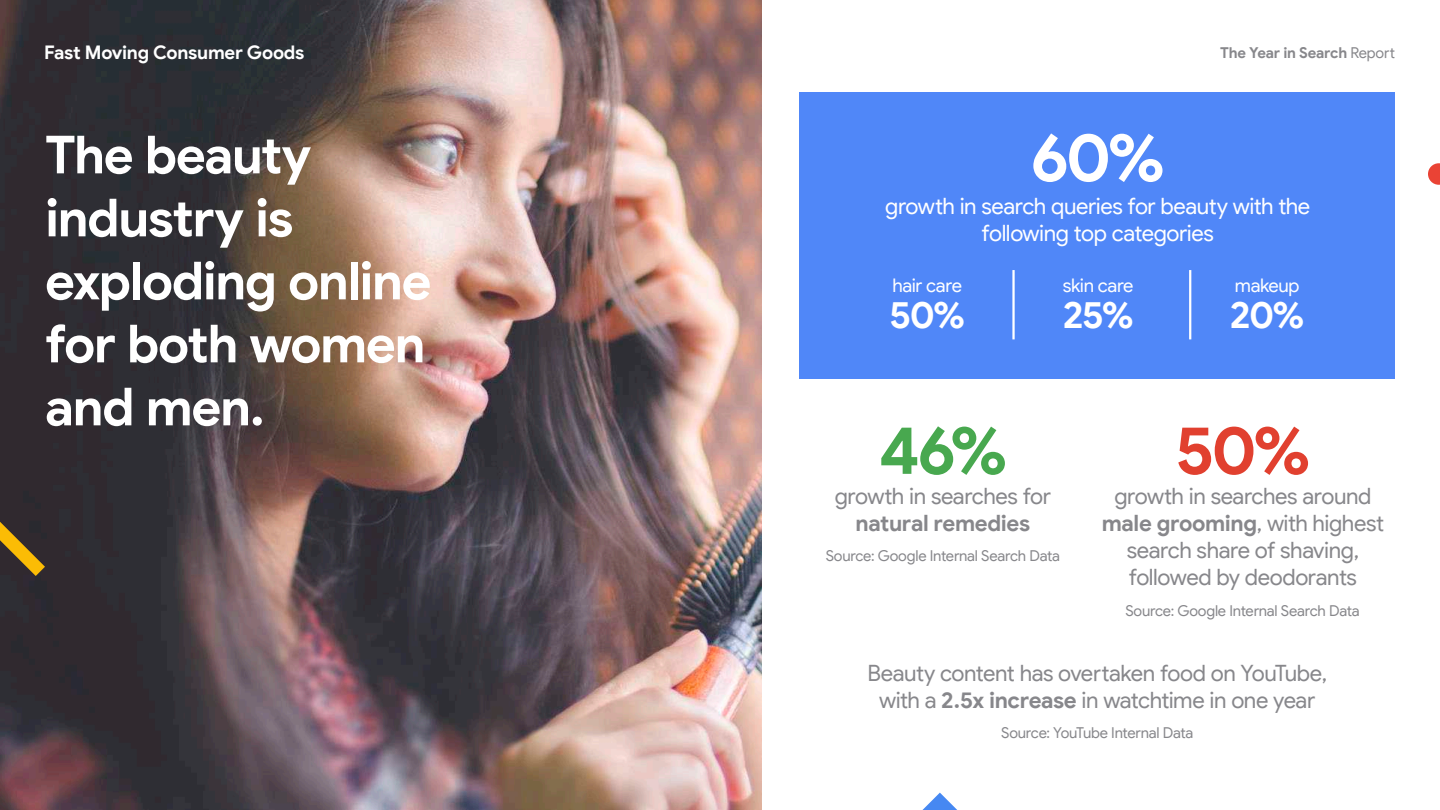
<style>
.page{position:relative;width:1440px;height:810px;background:#fff}
.page>*{position:absolute;margin:0;border:0;box-sizing:border-box;transform-origin:0 0}
.t1{font:700 67.5px "Google Sans Display";color:#e1402f}
.t2{font:700 67.5px "Google Sans Display";color:#48a84f}
.t3{font:700 67.5px "Google Sans Display";color:#fff}
.t4{font:700 52.5px/63px "Google Sans Display";letter-spacing:-.025em;color:#fff}
.t5{font:700 37.5px "Google Sans Display";color:#fff}
.t6{font:22.5px/27px "Google Sans Display";letter-spacing:-.02em;color:#87878b;text-align:center}
.t7{font:22.5px/27px "Google Sans Display";letter-spacing:-.02em;color:#fff;text-align:center}
.t8{font:700 22.5px "Google Sans Display";letter-spacing:-.015em;color:#87878b}
.t9{font:700 18.75px "Google Sans Display";letter-spacing:-.015em;color:#fff}
.t10{font:18.75px "Google Sans Display";letter-spacing:-.02em;color:#fff}
.t11{font:15px "Google Sans Display";letter-spacing:-.015em;color:#87878b}
.t12{font:700 15px "Google Sans Display";letter-spacing:-.015em;color:#87878b}
.s1{font-weight:400}
.s2{font-weight:700}
</style>
<div class="page">
<img style="left:0;top:0;width:762px;height:810px">
<div style="left:800px;top:92px;width:595px;height:287px;background:#5087f8"></div>
<hr style="left:1012px;top:270px;width:3px;height:69px;background:#fff">
<hr style="left:1189px;top:270px;width:2px;height:69px;background:#fff">
<svg style="left:1428px;top:163px;width:12px;height:22px"></svg>
<svg style="left:923px;top:793px;width:34px;height:17px"></svg>
<svg style="left:0;top:522px;width:45px;height:54px;background:#6d5622"></svg>
<p class="t9" style="left:44px;top:41px;width:262px">Fast Moving Consumer Goods</p>
<p class="t12" style="left:1220px;top:44px;width:176px">The Year in Search <span class="s1">Report</span></p>
<h2 class="t4" style="left:45px;top:124px;width:388px">The beauty industry is exploding online for both women and men.</h2>
<h1 class="t3" style="left:1030px;top:116px;width:136px">60%</h1>
<p class="t7" style="left:885px;top:193px;width:427px">growth in search queries for beauty with the following top categories</p>
<p class="t10" style="left:893px;top:274px;width:71px">hair care</p>
<h3 class="t5" style="left:889px;top:292px;width:77px">50%</h3>
<h1 class="t2" style="left:878px;top:409px;width:131px">46%</h1>
<p class="t10" style="left:1063px;top:274px;width:72px">skin care</p>
<h3 class="t5" style="left:1063px;top:292px;width:72px">25%</h3>
<p class="t10" style="left:1235px;top:274px;width:66px">makeup</p>
<h3 class="t5" style="left:1230px;top:292px;width:76px">20%</h3>
<h1 class="t1" style="left:1175px;top:409px;width:137px">50%</h1>
<p class="t6" style="left:835px;top:483px;width:218px">growth in searches for</p>
<p class="t8" style="left:856px;top:510px;width:176px">natural remedies</p>
<p class="t11" style="left:826px;top:546px;width:236px">Source: Google Internal Search Data</p>
<p class="t6" style="left:1102px;top:483px;width:284px">growth in searches around <span class="s2">male grooming</span>, with highest search share of shaving, followed by deodorants</p>
<p class="t11" style="left:1125px;top:602px;width:236px">Source: Google Internal Search Data</p>
<p class="t6" style="left:867px;top:659px;width:461px">Beauty content has overtaken food on YouTube, with a <span class="s2">2.5x increase</span> in watchtime in one year</p>
<p class="t11" style="left:1001px;top:724px;width:194px">Source: YouTube Internal Data</p>
</div>
